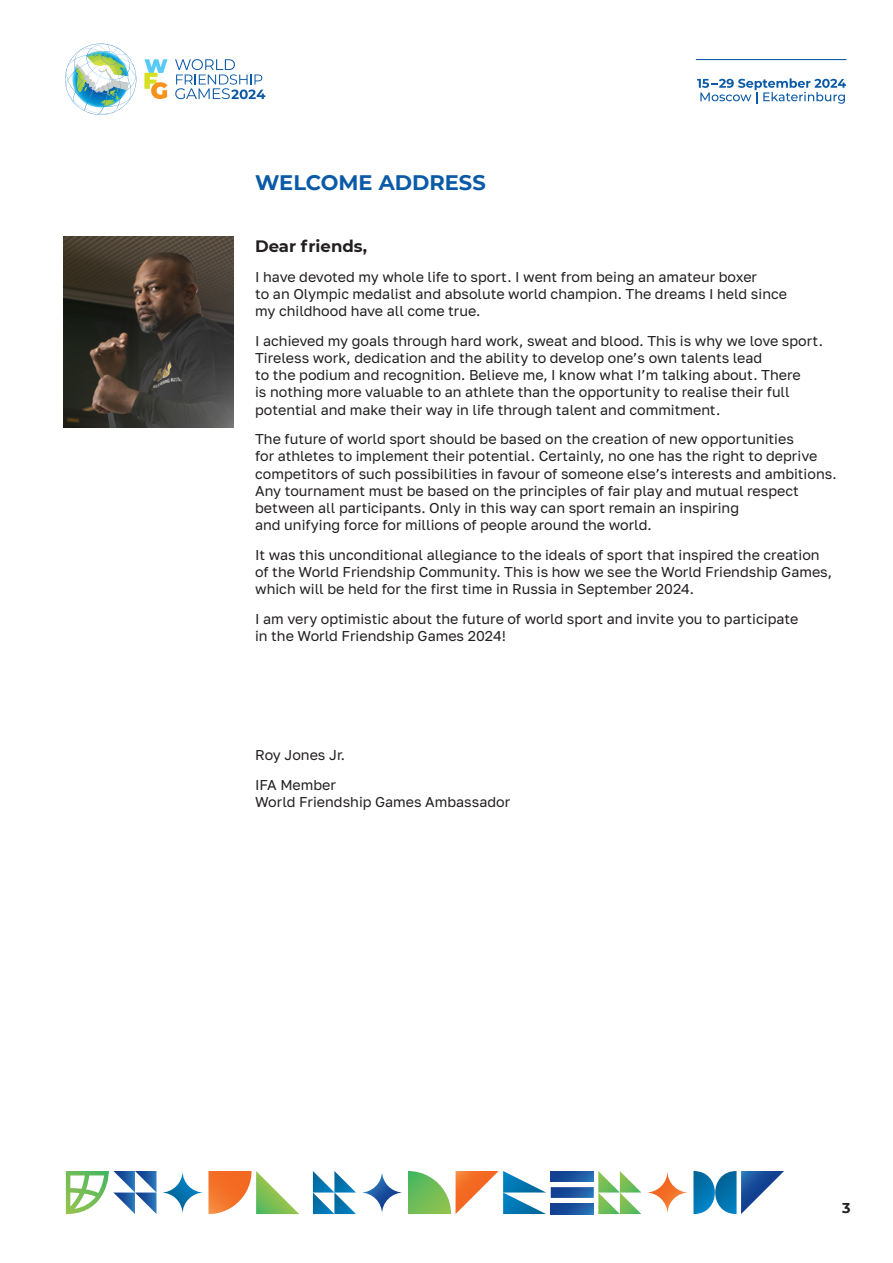
<style>
.page{position:relative;width:893px;height:1263px;background:#fff}
.page>*{position:absolute;margin:0;border:0;box-sizing:border-box;transform-origin:0 0}
.t1{font:700 21px "Montserrat";color:#0a5aa7}
.t2{font:700 16.5px "Montserrat";color:#231f20}
.t3{font:14.25px/17.1px "Golos Text";color:#231f20}
.t4{font:700 14.25px "Montserrat";color:#231f20}
</style>
<div class="page">
<hr style="left:696px;top:59px;width:150px;height:1px;background:#0a5aa7">
<svg style="left:646px;top:1171px;width:43px;height:43px"></svg>
<svg style="left:693px;top:1171px;width:91px;height:43px"></svg>
<svg style="left:360px;top:1171px;width:44px;height:43px"></svg>
<svg style="left:313px;top:1171px;width:43px;height:43px"></svg>
<svg style="left:408px;top:1171px;width:233px;height:43px"></svg>
<svg style="left:208px;top:1171px;width:91px;height:43px"></svg>
<svg style="left:161px;top:1171px;width:43px;height:43px"></svg>
<svg style="left:66px;top:1171px;width:90px;height:43px"></svg>
<svg style="left:175px;top:59px;width:90px;height:40px"></svg>
<img style="left:65px;top:44px;width:71px;height:71px">
<svg style="left:144px;top:59px;width:24px;height:40px"></svg>
<svg style="left:697px;top:78px;width:149px;height:26px"></svg>
<img style="left:64px;top:236px;width:170px;height:191px">
<h1 class="t1" style="left:255px;top:168px;width:232px">WELCOME ADDRESS</h1>
<p class="t2" style="left:255px;top:234px;width:113px">Dear friends,</p>
<p class="t3" style="left:255px;top:268px;width:533px">I have devoted my whole life to sport. I went from being an amateur boxer<br>to an Olympic medalist and absolute world champion. The dreams I held since my childhood have all come true.</p>
<p class="t3" style="left:255px;top:332px;width:567px">I achieved my goals through hard work, sweat and blood. This is why we love sport.<br>Tireless work, dedication and the ability to develop one’s own talents lead<br>to the podium and recognition. Believe me, I know what I’m talking about. There<br>is nothing more valuable to an athlete than the opportunity to realise their full potential and make their way in life through talent and commitment.</p>
<p class="t3" style="left:255px;top:431px;width:581px">The future of world sport should be based on the creation of new opportunities<br>for athletes to implement their potential. Certainly, no one has the right to deprive competitors of such possibilities in favour of someone else’s interests and ambitions.<br>Any tournament must be based on the principles of fair play and mutual respect between all participants. Only in this way can sport remain an inspiring<br>and unifying force for millions of people around the world.</p>
<p class="t3" style="left:255px;top:546px;width:578px">It was this unconditional allegiance to the ideals of sport that inspired the creation of the World Friendship Community. This is how we see the World Friendship Games, which will be held for the first time in Russia in September 2024.</p>
<p class="t3" style="left:255px;top:610px;width:545px">I am very optimistic about the future of world sport and invite you to participate in the World Friendship Games 2024!</p>
<p class="t3" style="left:255px;top:740px;width:89px;line-height:29.8px">Roy Jones Jr.<br>IFA Member</p>
<p class="t3" style="left:255px;top:793px;width:257px">World Friendship Games Ambassador</p>
<p class="t4" style="left:842px;top:1197px;width:10px">3</p>
</div>
